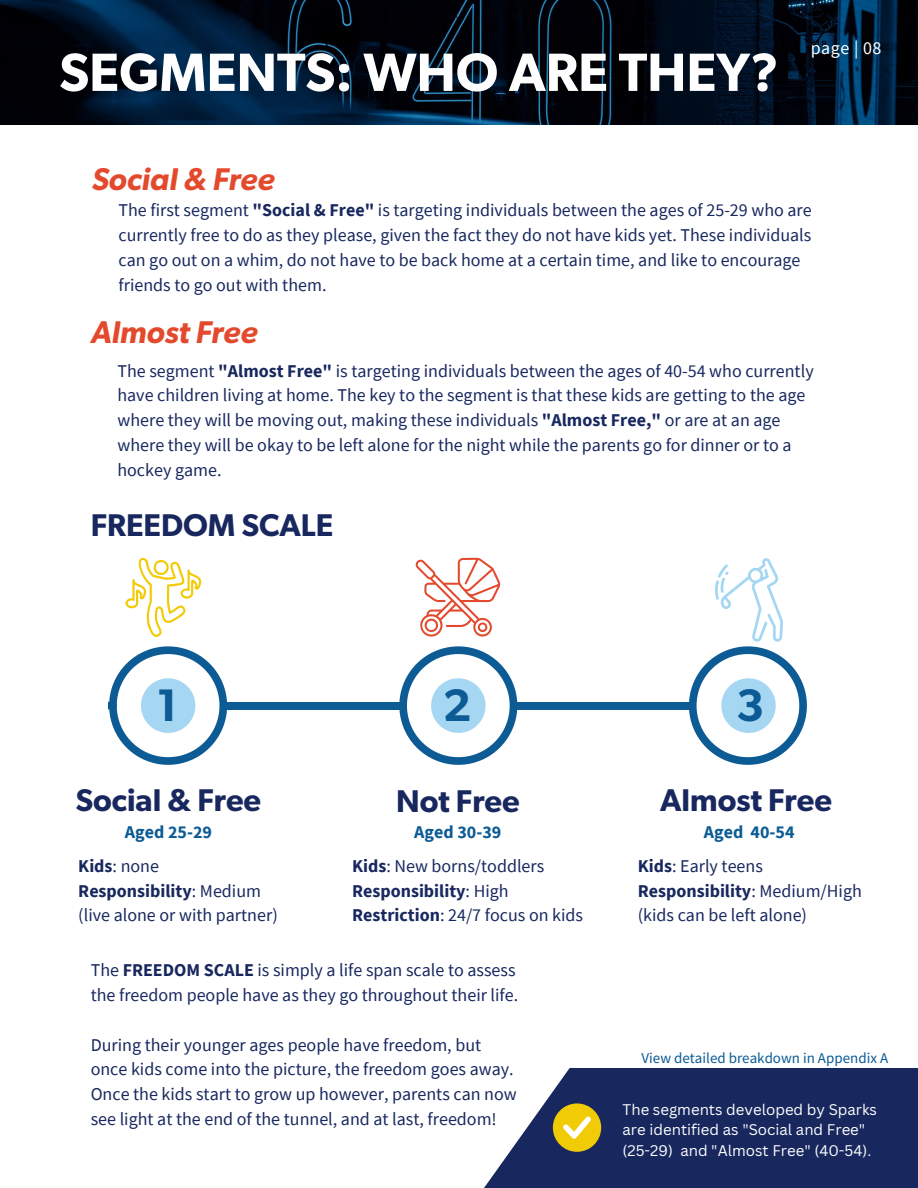
<style>
.page{position:relative;width:918px;height:1188px;background:#fff}
.page>*{position:absolute;margin:0;border:0;box-sizing:border-box;transform-origin:0 0}
.t1{font:600 54px "Gibson";color:#fefefe}
.t2{font:600 45.75px "Gibson";color:#0c5b95}
.t3{font:600 31.5px "Gibson";color:#18285f}
.t4{font:italic 600 31.5px "Gibson";color:#e34a2d}
.t5{font:18px/24.8px "Source Sans Pro";color:#18285f}
.t6{font:700 18px/24.8px "Source Sans Pro";color:#18285f}
.t7{font:700 18px "Source Sans Pro";color:#0c5b95}
.t8{font:18px "Source Sans Pro";letter-spacing:.03em;color:#fff}
.t9{font:15px/20.2px "Canva Sans";color:#fefefe}
.t10{font:15px "Source Sans Pro";color:#0c5b95}
.s1{font-weight:700}
.s2{font-weight:700;color:#0c5b95}
.s3{font-weight:400}
</style>
<div class="page">
<svg style="left:484px;top:1068px;width:434px;height:120px;background:#303e6f"></svg>
<div style="left:553px;top:1103px;width:48px;height:49px;background:#f1cb05;border-radius:50%"></div>
<svg style="left:563px;top:1117px;width:28px;height:22px"></svg>
<img style="left:0;top:0;width:918px;height:124px">
<svg style="left:416px;top:558px;width:84px;height:79px"></svg>
<svg style="left:126px;top:558px;width:76px;height:79px"></svg>
<svg style="left:399px;top:646px;width:118px;height:119px"></svg>
<svg style="left:109px;top:646px;width:118px;height:119px"></svg>
<div style="left:223px;top:702px;width:180px;height:7px;background:#0c5b95"></div>
<svg style="left:689px;top:558px;width:118px;height:207px"></svg>
<div style="left:515px;top:702px;width:178px;height:7px;background:#0c5b95"></div>
<h1 class="t1" style="left:59px;top:48px;width:721px">SEGMENTS: WHO ARE THEY?</h1>
<h3 class="t4" style="left:92px;top:165px;width:184px">Social &amp; Free</h3>
<p class="t8" style="left:811px;top:36px;width:72px">page | 08</p>
<p class="t5" style="left:119px;top:198px;width:695px">The first segment <span class="s1">"Social &amp; Free"</span> is targeting individuals between the ages of 25-29 who are currently free to do as they please, given the fact they do not have kids yet. These individuals can go out on a whim, do not have to be back home at a certain time, and like to encourage friends to go out with them.</p>
<h3 class="t4" style="left:91px;top:318px;width:168px">Almost Free</h3>
<p class="t5" style="left:117px;top:358px;width:698px">The segment <span class="s1">"Almost Free"</span> is targeting individuals between the ages of 40-54 who currently have children living at home. The key to the segment is that these kids are getting to the age where they will be moving out, making these individuals <span class="s1">"Almost Free,"</span> or are at an age where they will be okay to be left alone for the night while the parents go for dinner or to a hockey game.</p>
<h3 class="t3" style="left:91px;top:511px;width:244px">FREEDOM SCALE</h3>
<h2 class="t2" style="left:156px;top:684px;width:23px">1</h2>
<h2 class="t2" style="left:443px;top:684px;width:30px">2</h2>
<h2 class="t2" style="left:736px;top:684px;width:30px">3</h2>
<h3 class="t3" style="left:76px;top:786px;width:187px">Social &amp; Free</h3>
<p class="t7" style="left:125px;top:820px;width:89px">Aged 25-29</p>
<p class="t5" style="left:78px;top:853px;width:201px"><span class="s1">Kids</span>: none<br><span class="s1">Responsibility</span>: Medium (live alone or with partner)</p>
<h3 class="t3" style="left:396px;top:786px;width:125px">Not Free</h3>
<p class="t5" style="left:352px;top:815px;width:194px;line-height:33.8px;text-indent:62px"><span class="s2">Aged 30-39<br></span><span class="s1">Kids</span>: New borns/toddlers</p>
<p class="t6" style="left:352px;top:878px;width:232px">Responsibility<span class="s3">: High<br></span>Restriction<span class="s3">: 24/7 focus on kids</span></p>
<p class="t5" style="left:91px;top:958px;width:429px">The <span class="s1">FREEDOM SCALE</span> is simply a life span scale to assess the freedom people have as they go throughout their life.</p>
<p class="t5" style="left:91px;top:1032px;width:428px">During their younger ages people have freedom, but once kids come into the picture, the freedom goes away.<br>Once the kids start to grow up however, parents can now see light at the end of the tunnel, and at last, freedom!</p>
<h3 class="t3" style="left:660px;top:786px;width:173px">Almost Free</h3>
<p class="t7" style="left:704px;top:820px;width:92px">Aged 40-54</p>
<p class="t5" style="left:638px;top:853px;width:226px"><span class="s1">Kids</span>: Early teens<br><span class="s1">Responsibility</span>: Medium/High (kids can be left alone)</p>
<p class="t10" style="left:641px;top:1048px;width:248px">View detailed breakdown in Appendix A</p>
<p class="t9" style="left:623px;top:1099px;width:256px">The segments developed by Sparks are identified as "Social and Free" (25-29) and "Almost Free" (40-54).</p>
</div>
